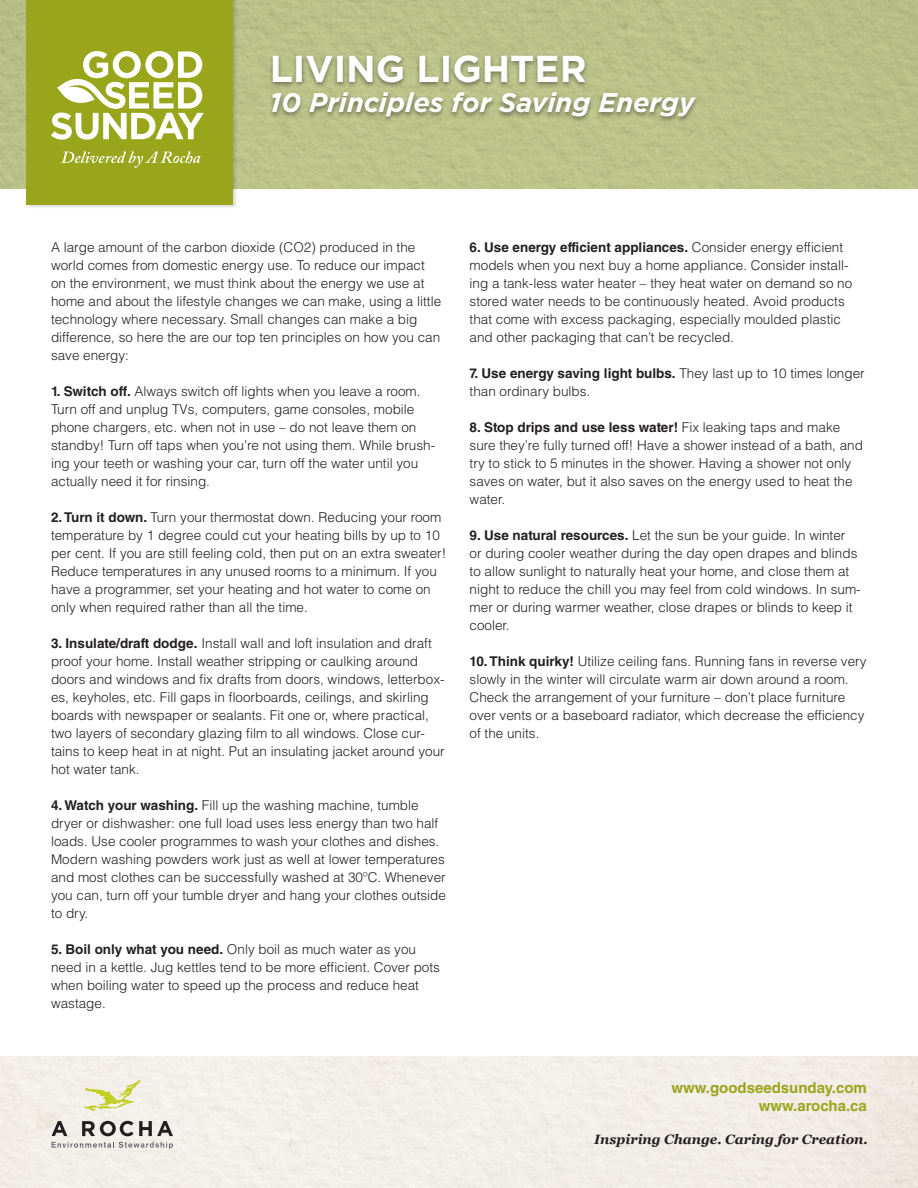
<style>
.page{position:relative;width:918px;height:1188px;background:#fff}
.page>*{position:absolute;margin:0;border:0;box-sizing:border-box;transform-origin:0 0}
.t1{font:700 37.5px "Gotham";color:#fff}
.t2{font:italic 700 27px "Gotham";color:#fff}
.t3{font:700 15px "Helvetica LT Std";color:#99a51a}
.t4{font:300 13.5px/18px "Helvetica LT Std";color:#231f20}
.t5{font:italic 700 13.5px "Georgia";color:#231f20}
.s1{font-weight:700}
</style>
<div class="page">
<div style="left:25px;top:0;width:214px;height:210px;background:#231f20;opacity:.2"></div>
<div style="left:27px;top:0;width:206px;height:204px;background:#99a51a"></div>
<svg style="left:51px;top:51px;width:153px;height:89px"></svg>
<svg style="left:61px;top:151px;width:140px;height:17px"></svg>
<div style="left:268px;top:53px;width:432px;height:70px;background:#231f20;opacity:.5"></div>
<svg style="left:52px;top:1121px;width:15px;height:15px"></svg>
<svg style="left:82px;top:1121px;width:91px;height:15px"></svg>
<svg style="left:52px;top:1142px;width:121px;height:7px"></svg>
<svg style="left:84px;top:1080px;width:57px;height:31px;background:#e6e7ba"></svg>
<p class="t1" style="left:270px;top:47px;width:319px">LIVING LIGHTER</p>
<p class="t2" style="left:270px;top:87px;width:427px">10 Principles for Saving Energy</p>
<p class="t4" style="left:51px;top:238px;width:392px">A large amount of the carbon dioxide (CO2) produced in the world comes from domestic energy use. To reduce our impact on the environment, we must think about the energy we use at home and about the lifestyle changes we can make, using a little technology where necessary. Small changes can make a big difference, so here the are our top ten principles on how you can save energy:</p>
<p class="t4" style="left:51px;top:382px;width:386px"><span class="s1">1. Switch off.</span> Always switch off lights when you leave a room.<br>Turn off and unplug TVs, computers, game consoles, mobile phone chargers, etc. when not in use – do not leave them on standby! Turn off taps when you’re not using them. While brush&shy;ing your teeth or washing your car, turn off the water until you actually need it for rinsing.</p>
<p class="t4" style="left:51px;top:508px;width:397px"><span class="s1">2. Turn it down.</span> Turn your thermostat down. Reducing your room temperature by 1 degree could cut your heating bills by up to 10 per cent. If you are still feeling cold, then put on an extra sweater!<br>Reduce temperatures in any unused rooms to a minimum. If you have a programmer, set your heating and hot water to come on only when required rather than all the time.</p>
<p class="t4" style="left:51px;top:634px;width:395px"><span class="s1">3. Insulate/draft dodge.</span> Install wall and loft insulation and draft proof your home. Install weather stripping or caulking around doors and windows and fix drafts from doors, windows, letterbox&shy;es, keyholes, etc. Fill gaps in floorboards, ceilings, and skirling boards with newspaper or sealants. Fit one or, where practical, two layers of secondary glazing film to all windows. Close cur&shy;tains to keep heat in at night. Put an insulating jacket around your hot water tank.</p>
<p class="t4" style="left:51px;top:796px;width:396px"><span class="s1">4. Watch your washing.</span> Fill up the washing machine, tumble dryer or dishwasher: one full load uses less energy than two half loads. Use cooler programmes to wash your clothes and dishes.<br>Modern washing powders work just as well at lower temperatures and most clothes can be successfully washed at 30ºC. Whenever you can, turn off your tumble dryer and hang your clothes outside to dry.</p>
<p class="t4" style="left:51px;top:940px;width:390px"><span class="s1">5. Boil only what you need.</span> Only boil as much water as you need in a kettle. Jug kettles tend to be more efficient. Cover pots when boiling water to speed up the process and reduce heat wastage.</p>
<p class="t4" style="left:470px;top:238px;width:384px"><span class="s1">6. Use energy efficient appliances.</span> Consider energy efficient models when you next buy a home appliance. Consider install&shy;ing a tank-less water heater – they heat water on demand so no stored water needs to be continuously heated. Avoid products that come with excess packaging, especially moulded plastic and other packaging that can’t be recycled.</p>
<p class="t4" style="left:470px;top:364px;width:397px"><span class="s1">7. Use energy saving light bulbs.</span> They last up to 10 times longer than ordinary bulbs.</p>
<p class="t4" style="left:470px;top:418px;width:395px"><span class="s1">8. Stop drips and use less water!</span> Fix leaking taps and make sure they’re fully turned off! Have a shower instead of a bath, and try to stick to 5 minutes in the shower. Having a shower not only saves on water, but it also saves on the energy used to heat the water.</p>
<p class="t4" style="left:470px;top:526px;width:393px"><span class="s1">9. Use natural resources.</span> Let the sun be your guide. In winter<br>or during cooler weather during the day open drapes and blinds to allow sunlight to naturally heat your home, and close them at night to reduce the chill you may feel from cold windows. In sum&shy;mer or during warmer weather, close drapes or blinds to keep it cooler.</p>
<p class="t4" style="left:470px;top:652px;width:399px"><span class="s1">10. Think quirky!</span> Utilize ceiling fans. Running fans in reverse very slowly in the winter will circulate warm air down around a room.<br>Check the arrangement of your furniture – don’t place furniture over vents or a baseboard radiator, which decrease the efficiency of the units.</p>
<p class="t3" style="left:672px;top:1079px;width:197px">www.goodseedsunday.com</p>
<p class="t3" style="left:759px;top:1097px;width:110px">www.arocha.ca</p>
<p class="t5" style="left:594px;top:1130px;width:275px">Inspiring Change. Caring for Creation.</p>
</div>
